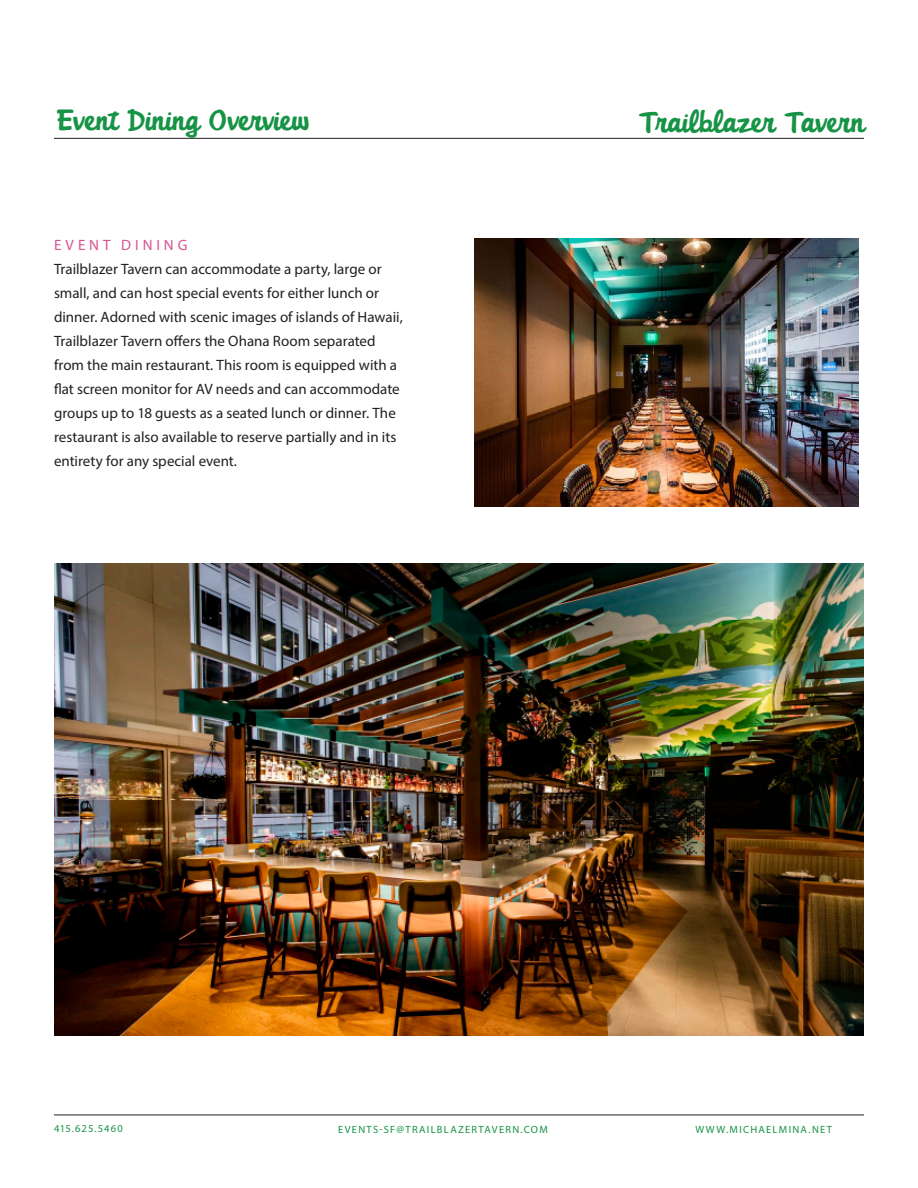
<style>
.page{position:relative;width:918px;height:1188px;background:#fff}
.page>*{position:absolute;margin:0;border:0;box-sizing:border-box;transform-origin:0 0}
.t1{font:700 27px "Trailhead";letter-spacing:.015em;color:#179346}
.INFO_-_Body_Text{font:15px/24px "Myriad Pro";color:#231f20}
.t2{font:10.5px "Myriad Pro";letter-spacing:.12em;color:#179346}
.t3{font:10.5px "Myriad Pro";letter-spacing:.1em;color:#179346}
.s1{color:#d75290}
</style>
<div class="page">
<hr style="left:54px;top:138px;width:810px;height:1px;background:#231f20">
<hr style="left:54px;top:1115px;width:810px;height:1px;background:#231f20">
<img style="left:54px;top:564px;width:810px;height:472px">
<img style="left:474px;top:239px;width:385px;height:268px">
<p class="t1" style="left:57px;top:103px;width:254px">Event Dining Overview</p>
<p class="t1" style="left:639px;top:104px;width:226px">Trailblazer Tavern</p>
<p class="INFO_-_Body_Text" style="left:54px;top:232px;width:350px"><span class="s1">EVENT DINING<br></span>Trailblazer Tavern can accommodate a party, large or small, and can host special events for either lunch or dinner. Adorned with scenic images of islands of Hawaii, Trailblazer Tavern offers the Ohana Room separated from the main restaurant. This room is equipped with a flat screen monitor for AV needs and can accommodate groups up to 18 guests as a seated lunch or dinner. The restaurant is also available to reserve partially and in its entirety for any special event.</p>
<p class="t3" style="left:54px;top:1122px;width:70px">415.625.5460</p>
<p class="t2" style="left:338px;top:1123px;width:211px">EVENTS-SF@TRAILBLAZERTAVERN.COM</p>
<p class="t2" style="left:695px;top:1123px;width:138px">WWW.MICHAELMINA.NET</p>
</div>
